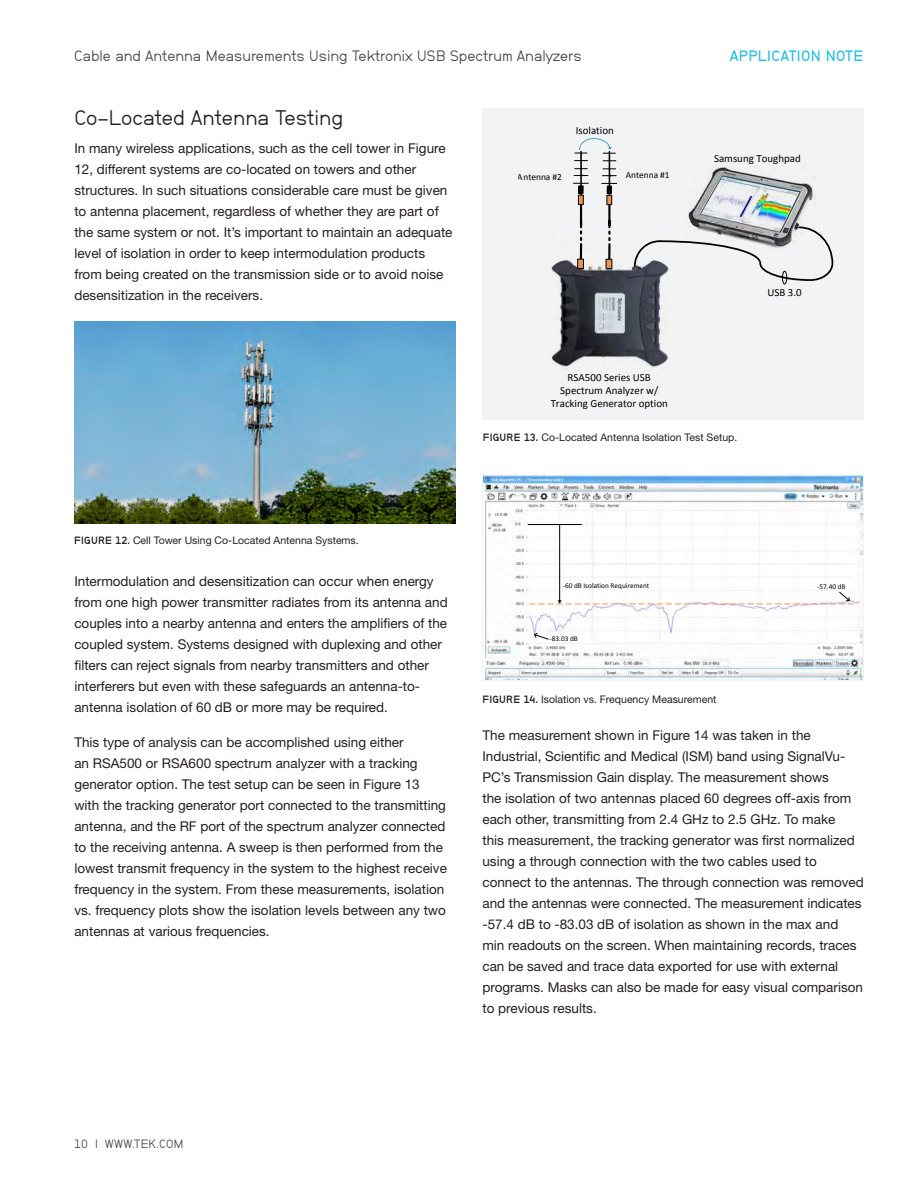
<style>
.page{position:relative;width:918px;height:1188px;background:#fff}
.page>*{position:absolute;margin:0;border:0;box-sizing:border-box;transform-origin:0 0}
.Heading_1{font:21px "Neubau Grotesk Nor";color:#231f20}
.t1{font:15px "Neubau Grotesk Nor";color:#41464e}
.t2{font:15px "Neubau Grotesk Hal";letter-spacing:.02em;color:#1cbfdf}
.Body_-_regular{font:13.5px/21px "Helvetica Neue";color:#231f20}
.t3{font:12px "Neubau Grotesk Nor";letter-spacing:.02em;color:#41464e}
.t4{font:10.95px/13px "Calibri";color:#000;text-align:center}
.t5{font:10.5px "Helvetica Neue";color:#231f20}
.t6{font:9.3px "Calibri";color:#000}
.t7{font:7.35px "Calibri";color:#000}
.s1{font-family:"Neubau Grotesk Fet"}
</style>
<div class="page">
<div style="left:483px;top:108px;width:381px;height:312px;background:#f2f3f4"></div>
<img style="left:551px;top:258px;width:117px;height:109px">
<div style="left:782px;top:271px;width:5px;height:13px;border:1px solid #000;border-radius:50%"></div>
<img style="left:688px;top:167px;width:128px;height:59px">
<svg style="left:633px;top:226px;width:201px;height:56px"></svg>
<hr style="left:608px;top:201px;width:3px;height:24px;background:#000">
<svg style="left:607px;top:225px;width:5px;height:142px"></svg>
<div style="left:606px;top:259px;width:6px;height:10px;background:#e89552"></div>
<div style="left:606px;top:259px;width:6px;height:10px;border:1px solid #000"></div>
<hr style="left:609px;top:152px;width:1px;height:44px;background:#000">
<svg style="left:603px;top:160px;width:13px;height:1px"></svg>
<svg style="left:603px;top:169px;width:13px;height:7px"></svg>
<svg style="left:602px;top:183px;width:15px;height:10px"></svg>
<div style="left:607px;top:186px;width:5px;height:8px;border:1px solid #000"></div>
<div style="left:607px;top:195px;width:5px;height:10px;background:#e89552"></div>
<div style="left:607px;top:195px;width:5px;height:10px;border:1px solid #000"></div>
<hr style="left:580px;top:201px;width:2px;height:24px;background:#000">
<svg style="left:579px;top:225px;width:4px;height:142px"></svg>
<div style="left:578px;top:259px;width:5px;height:9px;background:#e89552"></div>
<hr style="left:580px;top:152px;width:2px;height:43px;background:#000">
<svg style="left:575px;top:138px;width:40px;height:16px"></svg>
<svg style="left:574px;top:175px;width:14px;height:1px"></svg>
<svg style="left:573px;top:183px;width:15px;height:11px"></svg>
<div style="left:578px;top:195px;width:5px;height:10px;background:#e89552"></div>
<div style="left:578px;top:195px;width:5px;height:10px;border:1px solid #000"></div>
<img style="left:483px;top:475px;width:380px;height:205px">
<svg style="left:534px;top:633px;width:15px;height:7px"></svg>
<hr style="left:559px;top:525px;width:1px;height:76px;background:#000">
<svg style="left:530px;top:592px;width:327px;height:13px"></svg>
<hr style="left:528px;top:524px;width:54px;height:1px;background:#000">
<img style="left:74px;top:322px;width:381px;height:202px">
<p class="t1" style="left:74px;top:47px;width:509px">Cable and Antenna Measurements Using Tektronix USB Spectrum Analyzers</p>
<p class="t2" style="left:730px;top:46px;width:135px">APPLICATION NOTE</p>
<p class="Heading_1" style="left:74px;top:105px;width:270px">Co-Located Antenna Testing</p>
<p class="Body_-_regular" style="left:74px;top:137px;width:380px">In many wireless applications, such as the cell tower in Figure 12, different systems are co-located on towers and other structures. In such situations considerable care must be given to antenna placement, regardless of whether they are part of the same system or not. It’s important to maintain an adequate level of isolation in order to keep intermodulation products from being created on the transmission side or to avoid noise desensitization in the receivers.</p>
<p class="t4" style="left:576px;top:123px;width:40px">Isolation</p>
<p class="t6" style="left:518px;top:171px;width:45px">Antenna #2</p>
<p class="t6" style="left:626px;top:170px;width:45px">Antenna #1</p>
<p class="t4" style="left:551px;top:370px;width:119px">RSA500 Series USB<br>Spectrum Analyzer w/<br>Tracking Generator option</p>
<p class="t4" style="left:714px;top:152px;width:88px">Samsung Toughpad</p>
<p class="t4" style="left:767px;top:285px;width:36px">USB 3.0</p>
<p class="t5" style="left:483px;top:431px;width:256px"><span class="s1">FIGURE 13.</span> Co-Located Antenna Isolation Test Setup.</p>
<p class="t5" style="left:74px;top:534px;width:286px"><span class="s1">FIGURE 12.</span> Cell Tower Using Co-Located Antenna Systems.</p>
<p class="Body_-_regular" style="left:74px;top:571px;width:375px">Intermodulation and desensitization can occur when energy from one high power transmitter radiates from its antenna and couples into a nearby antenna and enters the amplifiers of the coupled system. Systems designed with duplexing and other filters can reject signals from nearby transmitters and other interferers but even with these safeguards an antenna-to&shy;antenna isolation of 60 dB or more may be required.</p>
<p class="Body_-_regular" style="left:74px;top:731px;width:374px">This type of analysis can be accomplished using either<br>an RSA500 or RSA600 spectrum analyzer with a tracking generator option. The test setup can be seen in Figure 13 with the tracking generator port connected to the transmitting antenna, and the RF port of the spectrum analyzer connected to the receiving antenna. A sweep is then performed from the lowest transmit frequency in the system to the highest receive frequency in the system. From these measurements, isolation vs. frequency plots show the isolation levels between any two antennas at various frequencies.</p>
<p class="Body_-_regular" style="left:482px;top:725px;width:383px">The measurement shown in Figure 14 was taken in the Industrial, Scientific and Medical (ISM) band using SignalVu-PC’s Transmission Gain display. The measurement shows<br>the isolation of two antennas placed 60 degrees off-axis from each other, transmitting from 2.4 GHz to 2.5 GHz. To make<br>this measurement, the tracking generator was first normalized using a through connection with the two cables used to connect to the antennas. The through connection was removed and the antennas were connected. The measurement indicates -57.4 dB to -83.03 dB of isolation as shown in the max and<br>min readouts on the screen. When maintaining records, traces can be saved and trace data exported for use with external programs. Masks can also be made for easy visual comparison to previous results.</p>
<p class="t7" style="left:563px;top:581px;width:88px">-60 dB Isolation Requirement</p>
<p class="t7" style="left:817px;top:582px;width:30px">-57.40 dB</p>
<p class="t7" style="left:550px;top:634px;width:30px">-83.03 dB</p>
<p class="t5" style="left:483px;top:693px;width:235px"><span class="s1">FIGURE 14.</span> Isolation vs. Frequency Measurement</p>
<p class="t3" style="left:74px;top:1137px;width:111px">10 | WWW.TEK.COM</p>
</div>
